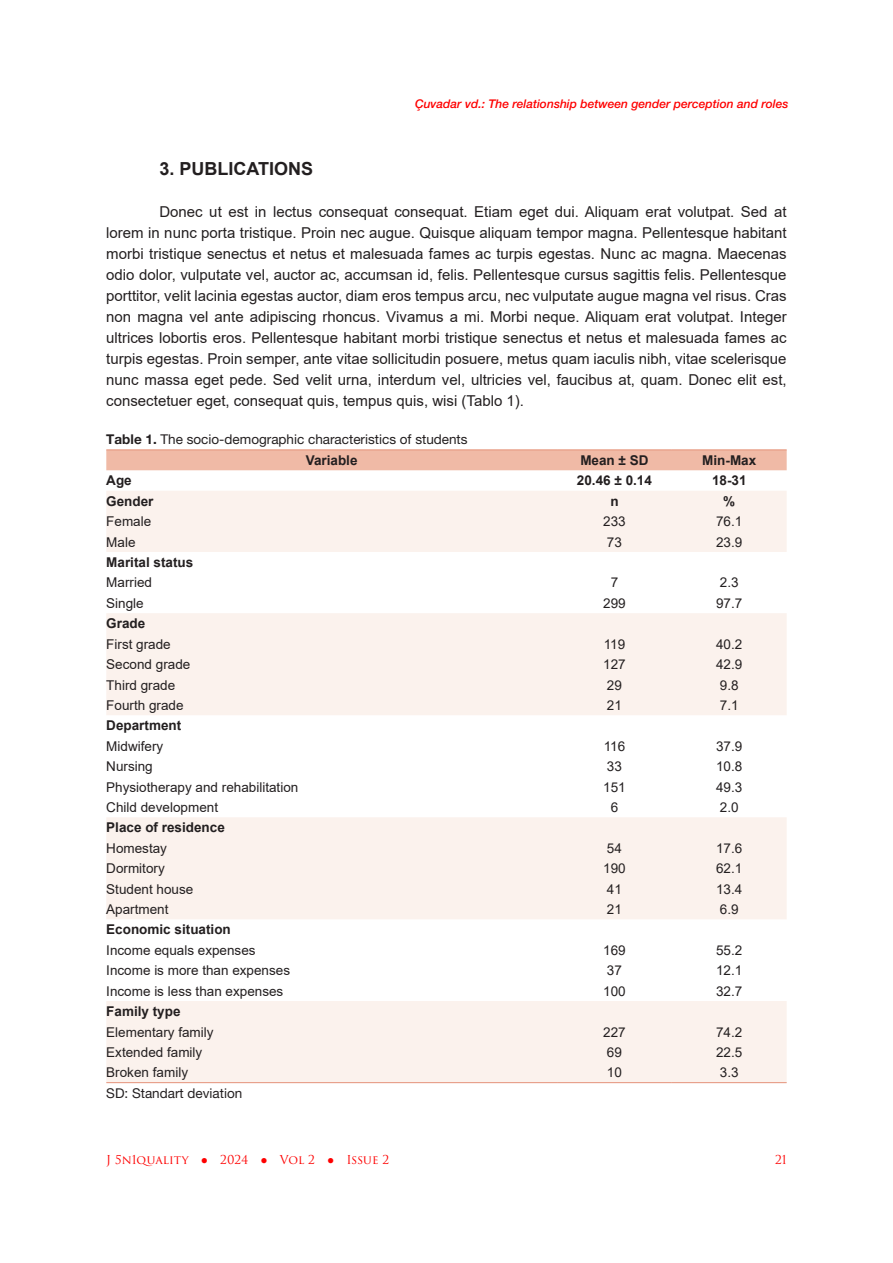
<style>
.page{position:relative;width:893px;height:1263px;background:#fff}
.page>*{position:absolute;margin:0;border:0;box-sizing:border-box;transform-origin:0 0}
._1_Başlık{font:700 18px "Arial";color:#231f20}
.Metin{font:15px/21px "Arial";color:#231f20;text-align:justify}
.t1{font:13.5px "Arial";color:#231f20}
.t2{font:700 13.5px "Arial";color:#231f20}
.Tablo_Baş{font:13.5px "Helvetica Neue LT 55 Rm";color:#231f20}
.t3{font:12px "Helvetica Neue LT 66 Md It";color:#fe0000}
.t4{font:12px "Trajan Pro 3";color:#fe0000}
.s1{font-family:"Helvetica Neue LT 75 Bd"}
.s2{font-family:"Sylfaen"}
</style>
<div class="page">
<div style="left:106px;top:450px;width:681px;height:20px;background:#f0baa6"></div>
<svg style="left:106px;top:491px;width:681px;height:591px;fill:#fbf2ed"></svg>
<hr style="left:106px;top:449px;width:451px;height:1px;background:#e59279">
<hr style="left:557px;top:449px;width:115px;height:1px;background:#e59279">
<hr style="left:672px;top:449px;width:115px;height:1px;background:#e59279">
<hr style="left:106px;top:1082px;width:451px;height:1px;background:#e59279">
<hr style="left:557px;top:1082px;width:115px;height:1px;background:#e59279">
<hr style="left:672px;top:1082px;width:115px;height:1px;background:#e59279">
<p class="t3" style="left:415px;top:97px;width:375px">Çuvadar vd.: The relationship between gender perception and roles</p>
<p class="_1_Başlık" style="left:159px;top:156px;width:155px">3. PUBLICATIONS</p>
<p class="Metin" style="left:106px;top:201px;width:682px;text-indent:53px">Donec ut est in lectus consequat consequat. Etiam eget dui. Aliquam erat volutpat. Sed at lorem in nunc porta tristique. Proin nec augue. Quisque aliquam tempor magna. Pellentesque habitant morbi tristique senectus et netus et malesuada fames ac turpis egestas. Nunc ac magna. Maecenas odio dolor, vulputate vel, auctor ac, accumsan id, felis. Pellentesque cursus sagittis felis. Pellentesque porttitor, velit lacinia egestas auctor, diam eros tempus arcu, nec vulputate augue magna vel risus. Cras non magna vel ante adipiscing rhoncus. Vivamus a mi. Morbi neque. Aliquam erat volutpat. Integer ultrices lobortis eros. Pellentesque habitant morbi tristique senectus et netus et malesuada fames ac turpis egestas. Proin semper, ante vitae sollicitudin posuere, metus quam iaculis nibh, vitae scelerisque nunc massa eget pede. Sed velit urna, interdum vel, ultricies vel, faucibus at, quam. Donec elit est, consectetuer eget, consequat quis, tempus quis, wisi (Tablo 1).</p>
<p class="Tablo_Baş" style="left:106px;top:430px;width:363px"><span class="s1">Table 1.</span> The socio-demographic characteristics of students</p>
<p class="t2" style="left:306px;top:451px;width:53px">Variable</p>
<p class="t2" style="left:580px;top:451px;width:70px">Mean ± SD</p>
<p class="t2" style="left:702px;top:451px;width:55px">Min-Max</p>
<p class="t2" style="left:106px;top:471px;width:27px">Age</p>
<p class="t2" style="left:577px;top:471px;width:76px">20.46 ± 0.14</p>
<p class="t2" style="left:712px;top:471px;width:36px">18-31</p>
<p class="t2" style="left:106px;top:492px;width:49px">Gender</p>
<p class="t2" style="left:610px;top:492px;width:10px">n</p>
<p class="t2" style="left:723px;top:492px;width:14px">%</p>
<p class="t1" style="left:106px;top:512px;width:47px">Female</p>
<p class="t1" style="left:603px;top:512px;width:24px">233</p>
<p class="t1" style="left:716px;top:512px;width:28px">76.1</p>
<p class="t1" style="left:106px;top:533px;width:31px">Male</p>
<p class="t1" style="left:607px;top:533px;width:17px">73</p>
<p class="t1" style="left:716px;top:533px;width:28px">23.9</p>
<p class="t2" style="left:106px;top:553px;width:89px">Marital status</p>
<p class="t1" style="left:106px;top:573px;width:47px">Married</p>
<p class="t1" style="left:611px;top:573px;width:9px">7</p>
<p class="t1" style="left:720px;top:573px;width:20px">2.3</p>
<p class="t1" style="left:106px;top:594px;width:39px">Single</p>
<p class="t1" style="left:603px;top:594px;width:24px">299</p>
<p class="t1" style="left:716px;top:594px;width:28px">97.7</p>
<p class="t2" style="left:106px;top:614px;width:41px">Grade</p>
<p class="t1" style="left:106px;top:635px;width:66px">First grade</p>
<p class="t1" style="left:604px;top:635px;width:23px">119</p>
<p class="t1" style="left:716px;top:635px;width:28px">40.2</p>
<p class="t1" style="left:106px;top:655px;width:86px">Second grade</p>
<p class="t1" style="left:603px;top:655px;width:24px">127</p>
<p class="t1" style="left:716px;top:655px;width:28px">42.9</p>
<p class="t1" style="left:106px;top:675px;width:71px">Third grade</p>
<p class="t1" style="left:607px;top:675px;width:17px">29</p>
<p class="t1" style="left:720px;top:675px;width:20px">9.8</p>
<p class="t1" style="left:106px;top:696px;width:79px">Fourth grade</p>
<p class="t1" style="left:607px;top:696px;width:17px">21</p>
<p class="t1" style="left:720px;top:696px;width:20px">7.1</p>
<p class="t2" style="left:106px;top:716px;width:77px">Department</p>
<p class="t1" style="left:106px;top:737px;width:58px">Midwifery</p>
<p class="t1" style="left:604px;top:737px;width:23px">116</p>
<p class="t1" style="left:716px;top:737px;width:28px">37.9</p>
<p class="t1" style="left:106px;top:757px;width:48px">Nursing</p>
<p class="t1" style="left:607px;top:757px;width:17px">33</p>
<p class="t1" style="left:716px;top:757px;width:28px">10.8</p>
<p class="t1" style="left:106px;top:777px;width:194px">Physiotherapy and rehabilitation</p>
<p class="t1" style="left:603px;top:777px;width:24px">151</p>
<p class="t1" style="left:716px;top:777px;width:28px">49.3</p>
<p class="t1" style="left:106px;top:798px;width:113px">Child development</p>
<p class="t1" style="left:611px;top:798px;width:9px">6</p>
<p class="t1" style="left:720px;top:798px;width:20px">2.0</p>
<p class="t2" style="left:106px;top:818px;width:120px">Place of residence</p>
<p class="t1" style="left:106px;top:839px;width:62px">Homestay</p>
<p class="t1" style="left:607px;top:839px;width:17px">54</p>
<p class="t1" style="left:716px;top:839px;width:28px">17.6</p>
<p class="t1" style="left:106px;top:859px;width:60px">Dormitory</p>
<p class="t1" style="left:603px;top:859px;width:24px">190</p>
<p class="t1" style="left:716px;top:859px;width:28px">62.1</p>
<p class="t1" style="left:106px;top:880px;width:89px">Student house</p>
<p class="t1" style="left:607px;top:880px;width:17px">41</p>
<p class="t1" style="left:716px;top:880px;width:28px">13.4</p>
<p class="t1" style="left:106px;top:900px;width:64px">Apartment</p>
<p class="t1" style="left:607px;top:900px;width:17px">21</p>
<p class="t1" style="left:720px;top:900px;width:20px">6.9</p>
<p class="t2" style="left:106px;top:920px;width:126px">Economic situation</p>
<p class="t1" style="left:106px;top:941px;width:151px">Income equals expenses</p>
<p class="t1" style="left:603px;top:941px;width:24px">169</p>
<p class="t1" style="left:716px;top:941px;width:28px">55.2</p>
<p class="t1" style="left:106px;top:961px;width:185px">Income is more than expenses</p>
<p class="t1" style="left:607px;top:961px;width:17px">37</p>
<p class="t1" style="left:716px;top:961px;width:28px">12.1</p>
<p class="t1" style="left:106px;top:982px;width:179px">Income is less than expenses</p>
<p class="t1" style="left:603px;top:982px;width:24px">100</p>
<p class="t1" style="left:716px;top:982px;width:28px">32.7</p>
<p class="t2" style="left:106px;top:1002px;width:76px">Family type</p>
<p class="t1" style="left:106px;top:1022px;width:109px">Elementary family</p>
<p class="t1" style="left:603px;top:1022px;width:24px">227</p>
<p class="t1" style="left:716px;top:1022px;width:28px">74.2</p>
<p class="t1" style="left:106px;top:1043px;width:98px">Extended family</p>
<p class="t1" style="left:607px;top:1043px;width:17px">69</p>
<p class="t1" style="left:716px;top:1043px;width:28px">22.5</p>
<p class="t1" style="left:106px;top:1063px;width:83px">Broken family</p>
<p class="t1" style="left:607px;top:1063px;width:17px">10</p>
<p class="t1" style="left:720px;top:1063px;width:20px">3.3</p>
<p class="Tablo_Baş" style="left:106px;top:1084px;width:138px">SD: Standart deviation</p>
<p class="t4" style="left:106px;top:1152px;width:284px">J 5n1quality <span class="s2">●</span> 2024 <span class="s2">●</span> Vol 2 <span class="s2">●</span> Issue 2</p>
<p class="t4" style="left:775px;top:1152px;width:13px">21</p>
</div>
